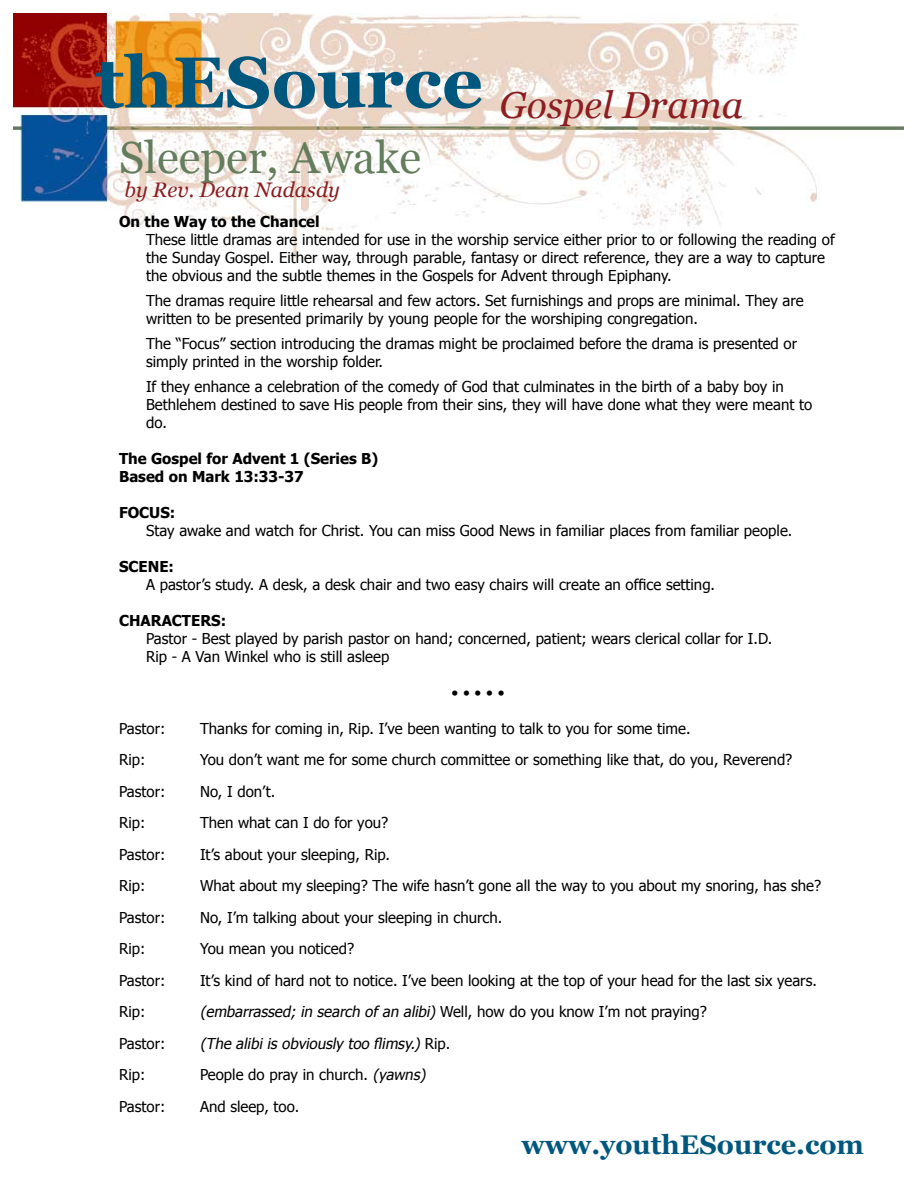
<style>
.page{position:relative;width:918px;height:1188px;background:#fff}
.page>*{position:absolute;margin:0;border:0;box-sizing:border-box;transform-origin:0 0}
.t1{font:45px "Georgia";color:#647d5c}
.t2{font:italic 37.5px "Georgia";color:#8c1e21}
.t3{font:700 27px "Georgia";color:#00577e}
.t4{font:italic 21px "Georgia";color:#8c1e21}
.t5{font:15px/18px "Tahoma";color:#000}
.t6{font:italic 15px "Tahoma";color:#000}
.t7{font:700 15px/18px "Tahoma";color:#000}
.s1{font-style:normal}
.s2{font-style:italic}
</style>
<div class="page">
<img style="left:14px;top:14px;width:889px;height:245px">
<h2 class="t2" style="left:95px;top:81px;width:649px"><sup>thESource</sup> Gospel Drama</h2>
<h1 class="t1" style="left:119px;top:130px;width:304px">Sleeper, Awake</h1>
<h3 class="t4" style="left:124px;top:177px;width:217px">by Rev. Dean Nadasdy</h3>
<p class="t7" style="left:119px;top:212px;width:202px">On the Way to the Chancel</p>
<p class="t5" style="left:146px;top:230px;width:690px">These little dramas are intended for use in the worship service either prior to or following the reading of the Sunday Gospel. Either way, through parable, fantasy or direct reference, they are a way to capture the obvious and the subtle themes in the Gospels for Advent through Epiphany.</p>
<p class="t5" style="left:146px;top:291px;width:659px">The dramas require little rehearsal and few actors. Set furnishings and props are minimal. They are written to be presented primarily by young people for the worshiping congregation.</p>
<p class="t5" style="left:146px;top:334px;width:653px">The “Focus” section introducing the dramas might be proclaimed before the drama is presented or simply printed in the worship folder.</p>
<p class="t5" style="left:146px;top:377px;width:668px">If they enhance a celebration of the comedy of God that culminates in the birth of a baby boy in<br>Bethlehem destined to save His people from their sins, they will have done what they were meant to do.</p>
<p class="t7" style="left:119px;top:448px;width:261px">The Gospel for Advent 1 (Series B)<br>Based on Mark 13:33-37</p>
<p class="t7" style="left:119px;top:502px;width:58px">FOCUS:</p>
<p class="t5" style="left:146px;top:521px;width:648px">Stay awake and watch for Christ. You can miss Good News in familiar places from familiar people.</p>
<p class="t7" style="left:119px;top:556px;width:56px">SCENE:</p>
<p class="t5" style="left:146px;top:575px;width:571px">A pastor’s study. A desk, a desk chair and two easy chairs will create an office setting.</p>
<p class="t7" style="left:119px;top:610px;width:109px">CHARACTERS:</p>
<p class="t5" style="left:146px;top:629px;width:628px">Pastor - Best played by parish pastor on hand; concerned, patient; wears clerical collar for I.D.<br>Rip - A Van Winkel who is still asleep</p>
<p class="t5" style="left:452px;top:683px;width:54px">• • • • •</p>
<p class="t5" style="left:119px;top:719px;width:48px">Pastor:</p>
<p class="t5" style="left:200px;top:719px;width:492px">Thanks for coming in, Rip. I’ve been wanting to talk to you for some time.</p>
<p class="t5" style="left:119px;top:750px;width:28px">Rip:</p>
<p class="t5" style="left:200px;top:750px;width:594px">You don’t want me for some church committee or something like that, do you, Reverend?</p>
<p class="t5" style="left:119px;top:782px;width:48px">Pastor:</p>
<p class="t5" style="left:200px;top:782px;width:77px">No, I don’t.</p>
<p class="t5" style="left:119px;top:813px;width:28px">Rip:</p>
<p class="t5" style="left:200px;top:813px;width:190px">Then what can I do for you?</p>
<p class="t5" style="left:119px;top:845px;width:48px">Pastor:</p>
<p class="t5" style="left:200px;top:845px;width:192px">It’s about your sleeping, Rip.</p>
<p class="t5" style="left:119px;top:876px;width:28px">Rip:</p>
<p class="t5" style="left:200px;top:876px;width:623px">What about my sleeping? The wife hasn’t gone all the way to you about my snoring, has she?</p>
<p class="t5" style="left:119px;top:908px;width:48px">Pastor:</p>
<p class="t5" style="left:200px;top:908px;width:304px">No, I’m talking about your sleeping in church.</p>
<p class="t5" style="left:119px;top:939px;width:28px">Rip:</p>
<p class="t5" style="left:200px;top:939px;width:156px">You mean you noticed?</p>
<p class="t5" style="left:119px;top:971px;width:48px">Pastor:</p>
<p class="t5" style="left:200px;top:971px;width:618px">It’s kind of hard not to notice. I’ve been looking at the top of your head for the last six years.</p>
<p class="t5" style="left:119px;top:1002px;width:28px">Rip:</p>
<p class="t6" style="left:200px;top:1002px;width:508px">(embarrassed; in search of an alibi) <span class="s1">We l l , h ow d o yo u kn ow I ’m n ot p ray i n g ?</span></p>
<p class="t5" style="left:119px;top:1034px;width:48px">Pastor:</p>
<p class="t6" style="left:200px;top:1033px;width:252px">(The alibi is obviously too flimsy.) <span class="s1">R i p .</span></p>
<p class="t5" style="left:119px;top:1065px;width:28px">Rip:</p>
<p class="t5" style="left:200px;top:1065px;width:230px">People do pray in church. <span class="s2">(yawns)</span></p>
<p class="t5" style="left:119px;top:1097px;width:48px">Pastor:</p>
<p class="t5" style="left:200px;top:1097px;width:101px">And sleep, too.</p>
<h3 class="t3" style="left:521px;top:1128px;width:344px">www.youthESource.com</h3>
</div>
